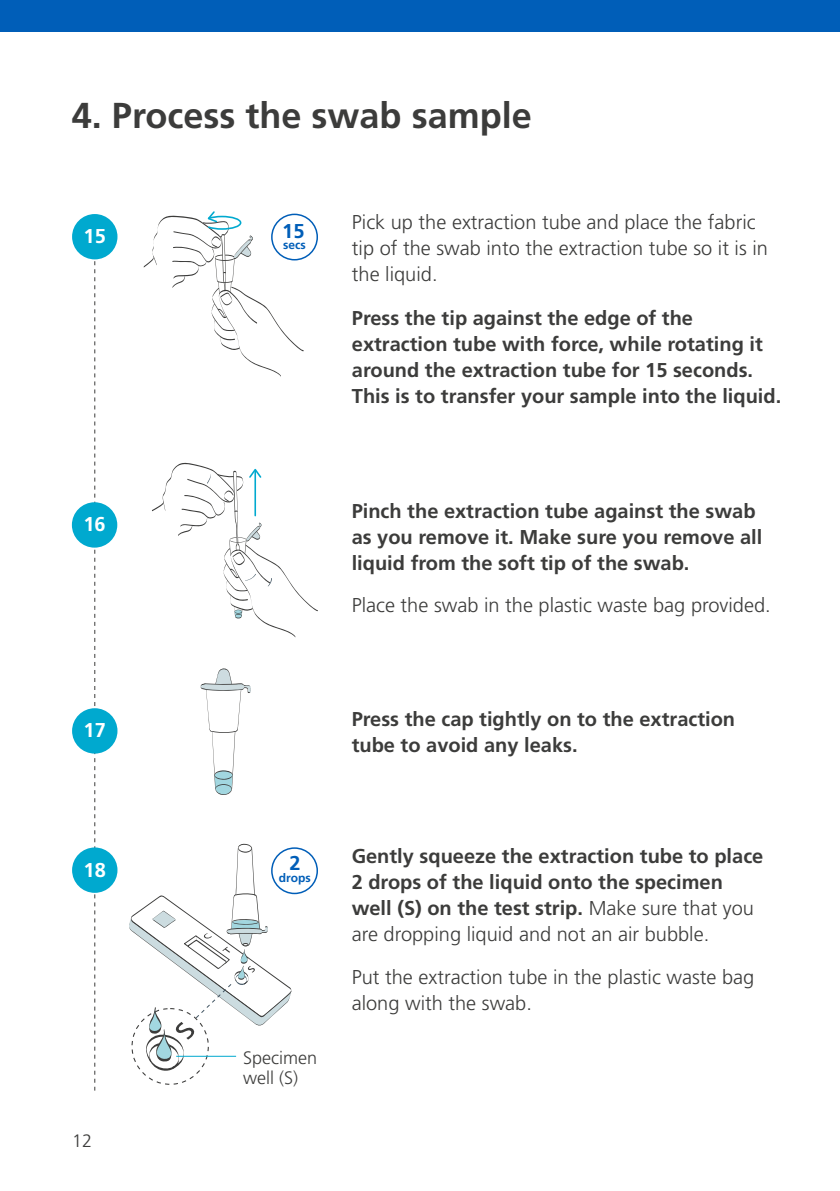
<style>
.page{position:relative;width:840px;height:1191px;background:#fff}
.page>*{position:absolute;margin:0;border:0;box-sizing:border-box;transform-origin:0 0}
.Heading_2__h2{font:700 36px "Frutiger";color:#3c3c3b}
.Paragraph_Bold__p{font:700 20px/26px "Frutiger";color:#3c3c3b}
.Paragraph_Black__p{font:300 20px/26px "Frutiger";color:#3c3c3b}
.Paragraph_Black__p-2{font:700 20px/26px "Frutiger";color:#3c3c3b}
.Paragraph_White__p{font:700 20px "Frutiger";color:#fff}
.Paragraph_Blue__p{font:700 20px "Frutiger";color:#005eb8}
.Paragraph_small__p{font:300 18px/20px "Frutiger";color:#3c3c3b}
.Page_number__p{font:300 18px "Frutiger";color:#3c3c3b}
.Paragraph_Blue__p-2{font:700 12px "Frutiger";color:#005eb8}
.s1{font-weight:700}
</style>
<div class="page">
<svg style="left:94px;top:259px;width:1px;height:831px"></svg>
<div style="left:72px;top:708px;width:45px;height:45px;background:#00a9cf;border-radius:50%"></div>
<div style="left:72px;top:847px;width:45px;height:46px;background:#00a9cf;border-radius:50%"></div>
<div style="left:72px;top:214px;width:45px;height:45px;background:#00a9cf;border-radius:50%"></div>
<div style="left:72px;top:502px;width:45px;height:45px;background:#00a9cf;border-radius:50%"></div>
<div style="left:271px;top:214px;width:47px;height:46px;border:2px solid #005eb8;border-radius:50%"></div>
<svg style="left:144px;top:211px;width:159px;height:166px"></svg>
<svg style="left:152px;top:462px;width:166px;height:175px"></svg>
<svg style="left:200px;top:668px;width:51px;height:127px"></svg>
<svg style="left:129px;top:843px;width:163px;height:240px"></svg>
<hr style="left:176px;top:1055px;width:60px;height:1px;background:#00a9cf">
<div style="left:271px;top:847px;width:47px;height:47px;border:2px solid #005eb8;border-radius:50%"></div>
<div style="left:0;top:0;width:839px;height:31px;background:#005eb8"></div>
<h3 class="Heading_2__h2" style="left:72px;top:95px;width:461px">4. Process the swab sample</h3>
<h2 class="Paragraph_White__p" style="left:83px;top:224px;width:24px">15</h2>
<h2 class="Paragraph_White__p" style="left:83px;top:512px;width:24px">16</h2>
<h2 class="Paragraph_White__p" style="left:84px;top:718px;width:24px">17</h2>
<h2 class="Paragraph_White__p" style="left:84px;top:858px;width:24px">18</h2>
<p class="Page_number__p" style="left:72px;top:1130px;width:22px">12</p>
<p class="Paragraph_Blue__p" style="left:282px;top:219px;width:24px">15</p>
<p class="Paragraph_Blue__p-2" style="left:283px;top:238px;width:24px">secs</p>
<p class="Paragraph_Black__p" style="left:351px;top:209px;width:417px">Pick up the extraction tube and place the fabric tip of the swab into the extraction tube so it is in the liquid.</p>
<h3 class="Paragraph_Bold__p" style="left:351px;top:305px;width:430px">Press the tip against the edge of the extraction tube with force, while rotating it around the extraction tube for 15 seconds.<br>This is to transfer your sample into the liquid.</h3>
<h3 class="Paragraph_Bold__p" style="left:351px;top:498px;width:412px">Pinch the extraction tube against the swab as you remove it. Make sure you remove all liquid from the soft tip of the swab.</h3>
<p class="Paragraph_Black__p" style="left:351px;top:592px;width:420px">Place the swab in the plastic waste bag provided.</p>
<h3 class="Paragraph_Bold__p" style="left:351px;top:706px;width:385px">Press the cap tightly on to the extraction tube to avoid any leaks.</h3>
<p class="Paragraph_Blue__p" style="left:289px;top:851px;width:13px">2</p>
<p class="Paragraph_Blue__p-2" style="left:279px;top:870px;width:33px">drops</p>
<p class="Paragraph_small__p" style="left:243px;top:1048px;width:75px">Specimen well (S)</p>
<p class="Paragraph_Black__p-2" style="left:351px;top:843px;width:413px">Gently squeeze the extraction tube to place<br>2 drops of the liquid onto the specimen</p>
<p class="Paragraph_Black__p" style="left:351px;top:895px;width:403px"><span class="s1">well (S) on the test strip.</span> Make sure that you are dropping liquid and not an air bubble.</p>
<p class="Paragraph_Black__p" style="left:351px;top:964px;width:404px">Put the extraction tube in the plastic waste bag along with the swab.</p>
</div>
